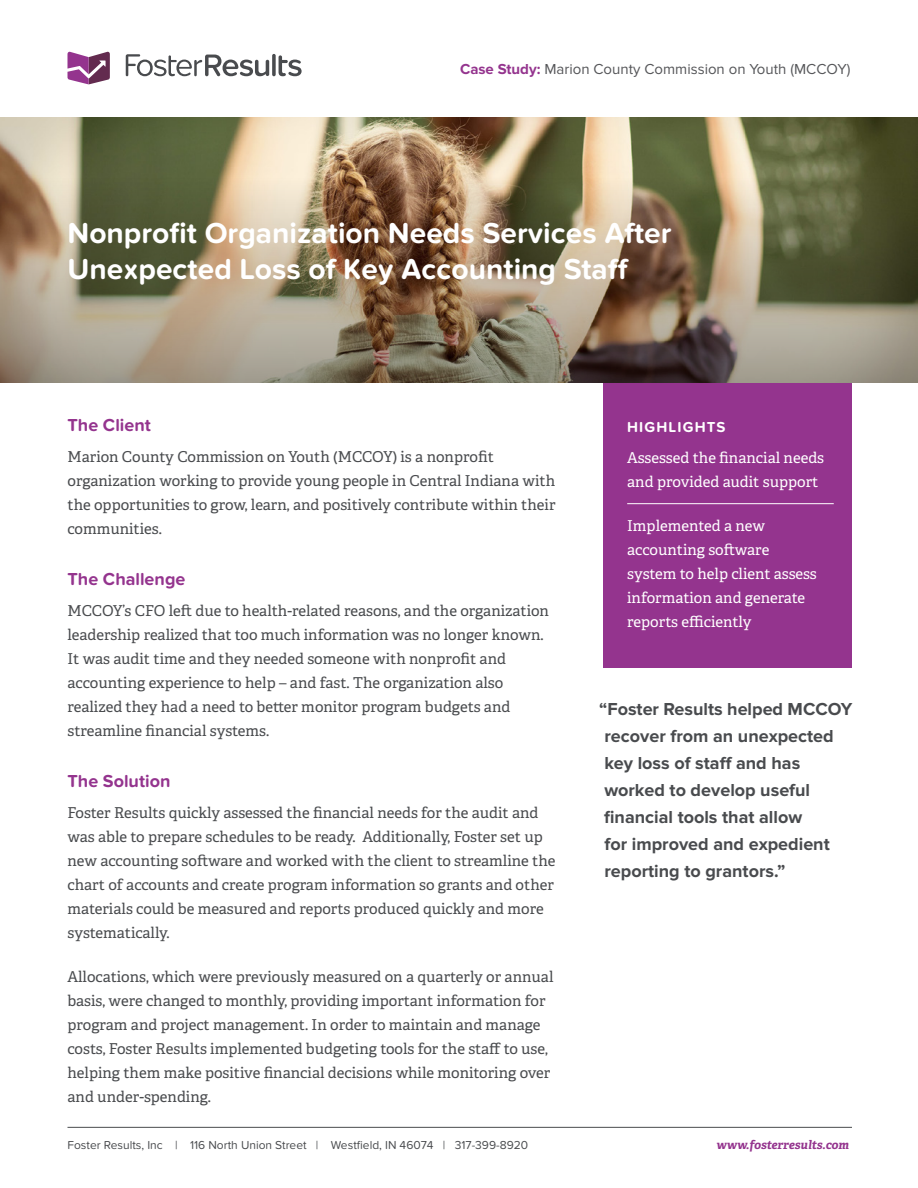
<style>
.page{position:relative;width:918px;height:1188px;background:#fff}
.page>*{position:absolute;margin:0;border:0;box-sizing:border-box;transform-origin:0 0}
.t1{font:700 30px/36px "Proxima Nova Soft";color:#fff}
.t2{font:700 18px/27px "Proxima Nova";color:#494b4e}
.t3{font:700 18px "Proxima Nova Soft";color:#94348e}
.t4{font:15px/24px "Adelle";color:#494b4e}
.t5{font:15px/24px "Adelle";color:#fff}
.t6{font:15px "Proxima Nova";color:#555659}
.t7{font:700 15px "Proxima Nova Soft";letter-spacing:.075em;color:#fff}
.t8{font:12px "Proxima Nova Soft";color:#494b4e}
.t9{font:italic 700 12px "Adelle";color:#94348e}
.s1{font-weight:700;color:#94348e}
</style>
<div class="page">
<div style="left:603px;top:383px;width:249px;height:284px;background:#94348e"></div>
<img style="left:0;top:117px;width:918px;height:266px">
<svg style="left:67px;top:52px;width:43px;height:32px"></svg>
<svg style="left:126px;top:54px;width:143px;height:22px"></svg>
<svg style="left:272px;top:54px;width:4px;height:22px"></svg>
<svg style="left:279px;top:55px;width:23px;height:21px"></svg>
<hr style="left:68px;top:1127px;width:784px;height:1px;background:#494b4e">
<hr style="left:627px;top:503px;width:207px;height:1px;background:#fff">
<p class="t6" style="left:460px;top:60px;width:392px"><span class="s1">Case Study:</span> Marion County Commission on Youth (MCCOY)</p>
<p class="t1" style="left:68px;top:216px;width:606px">Nonprofit Organization Needs Services After<br>Unexpected Loss of Key Accounting Staff</p>
<p class="t3" style="left:68px;top:415px;width:85px">The Client</p>
<p class="t4" style="left:68px;top:444px;width:490px">Marion County Commission on Youth (MCCOY) is a nonprofit organization working to provide young people in Central Indiana with the opportunities to grow, learn, and positively contribute within their communities.</p>
<p class="t3" style="left:68px;top:569px;width:120px">The Challenge</p>
<p class="t4" style="left:68px;top:598px;width:483px">MCCOY’s CFO left due to health-related reasons, and the organization leadership realized that too much information was no longer known.<br>It was audit time and they needed someone with nonprofit and accounting experience to help – and fast. The organization also realized they had a need to better monitor program budgets and streamline financial systems.</p>
<p class="t3" style="left:68px;top:770px;width:104px">The Solution</p>
<p class="t4" style="left:68px;top:800px;width:490px">Foster Results quickly assessed the financial needs for the audit and was able to prepare schedules to be ready. Additionally, Foster set up new accounting software and worked with the client to streamline the chart of accounts and create program information so grants and other materials could be measured and reports produced quickly and more systematically.</p>
<p class="t4" style="left:68px;top:964px;width:487px">Allocations, which were previously measured on a quarterly or annual basis, were changed to monthly, providing important information for program and project management. In order to maintain and manage costs, Foster Results implemented budgeting tools for the staff to use, helping them make positive financial decisions while monitoring over and under-spending.</p>
<p class="t8" style="left:68px;top:1138px;width:462px">Foster Results, Inc | 116 North Union Street | Westfield, IN 46074 | 317-399-8920</p>
<p class="t9" style="left:716px;top:1136px;width:134px">www.fosterresults.com</p>
<p class="t7" style="left:627px;top:418px;width:100px">HIGHLIGHTS</p>
<p class="t5" style="left:627px;top:445px;width:198px">Assessed the financial needs and provided audit support</p>
<p class="t5" style="left:627px;top:513px;width:191px">Implemented a new accounting software system to help client assess information and generate reports efficiently</p>
<p class="t2" style="left:599px;top:696px;width:255px">“Foster Results helped MCCOY recover from an unexpected key loss of staff and has worked to develop useful financial tools that allow<br>for improved and expedient reporting to grantors.”</p>
</div>
